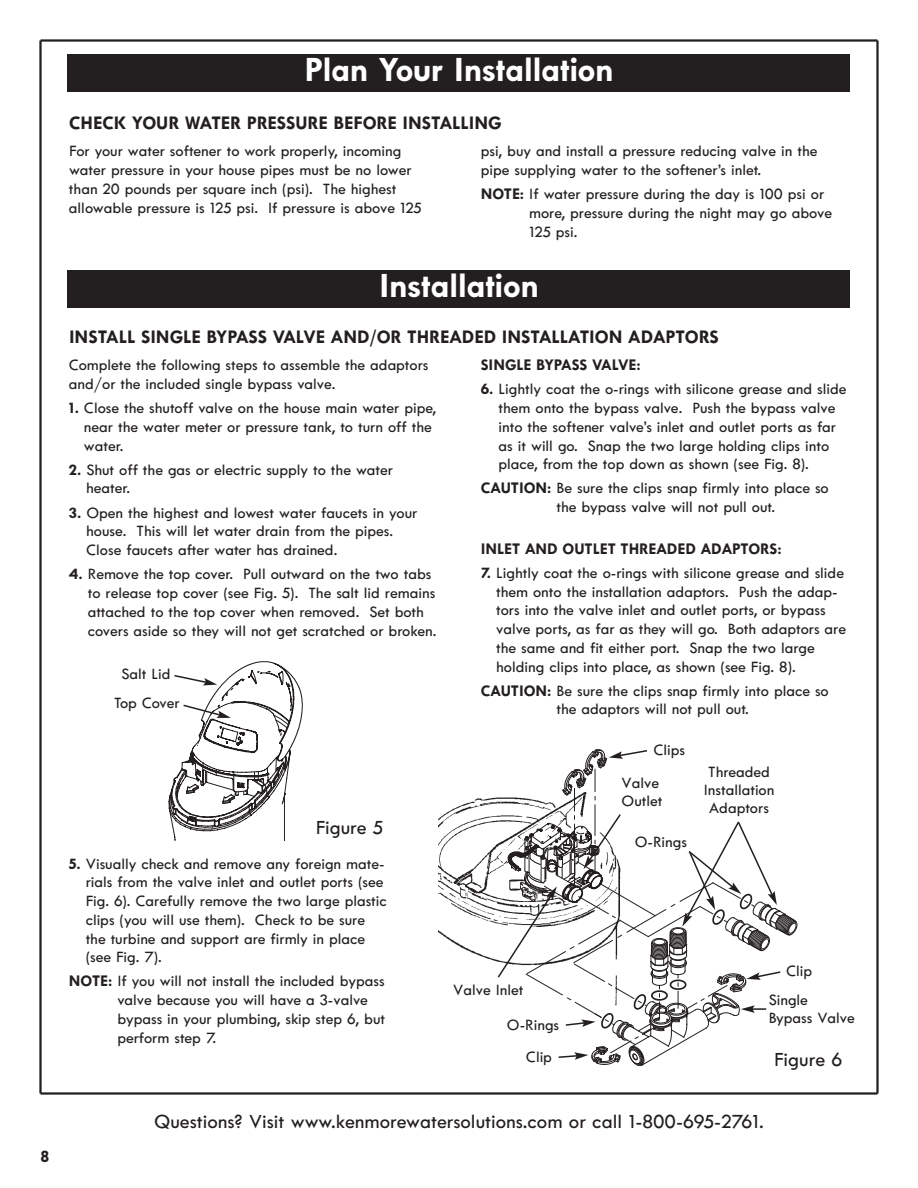
<style>
.page{position:relative;width:918px;height:1188px;background:#fff}
.page>*{position:absolute;margin:0;border:0;box-sizing:border-box;transform-origin:0 0}
.t1{font:36px "Tw Cen MT Boldfor Kenmore";color:#fff}
.t2{font:21px "Tw Cen MT Mediumfor Kenmore";color:#231f20}
.t3{font:19.5px "Tw Cen MT Boldfor Kenmore";color:#231f20}
.t4{font:18px "Tw Cen MT Boldfor Kenmore";color:#231f20}
.t5{font:16.5px/18.8px "Tw Cen MT Mediumfor Kenmore";color:#231f20}
.t6{font:16.5px "Tw Cen MT Boldfor Kenmore";color:#231f20}
.s1{font-family:"Tw Cen MT Boldfor Kenmore"}
</style>
<div class="page">
<hr style="left:40px;top:1092px;width:838px;height:3px;background:#231f20">
<hr style="left:40px;top:39px;width:838px;height:3px;background:#231f20">
<hr style="left:39px;top:40px;width:3px;height:1054px;background:#231f20">
<hr style="left:876px;top:40px;width:3px;height:1054px;background:#231f20">
<div style="left:68px;top:54px;width:782px;height:38px;background:#231f20"></div>
<div style="left:68px;top:270px;width:782px;height:38px;background:#231f20"></div>
<svg style="left:169px;top:661px;width:134px;height:179px"></svg>
<img style="left:439px;top:797px;width:57px;height:165px">
<svg style="left:496px;top:749px;width:301px;height:317px"></svg>
<p class="t4" style="left:40px;top:1145px;width:10px">8</p>
<h1 class="t1" style="left:304px;top:48px;width:311px">Plan Your Installation</h1>
<p class="t3" style="left:69px;top:111px;width:434px">CHECK YOUR WATER PRESSURE BEFORE INSTALLING</p>
<p class="t5" style="left:69px;top:141px;width:354px">For your water softener to work properly, incoming water pressure in your house pipes must be no lower than 20 pounds per square inch (psi). The highest allowable pressure is 125 psi. If pressure is above 125</p>
<p class="t5" style="left:481px;top:141px;width:338px">psi, buy and install a pressure reducing valve in the pipe supplying water to the softener’s inlet.</p>
<p class="t5" style="left:529px;top:184px;width:304px;text-indent:-48px"><span class="s1">NOTE:</span> If water pressure during the day is 100 psi or more, pressure during the night may go above<br>125 psi.</p>
<h1 class="t1" style="left:379px;top:264px;width:161px">Installation</h1>
<p class="t3" style="left:69px;top:325px;width:651px">INSTALL SINGLE BYPASS VALVE AND/OR THREADED INSTALLATION ADAPTORS</p>
<p class="t6" style="left:481px;top:355px;width:162px">SINGLE BYPASS VALVE:</p>
<p class="t5" style="left:499px;top:379px;width:349px;text-indent:-18px"><span class="s1">6.</span> Lightly coat the o-rings with silicone grease and slide them onto the bypass valve. Push the bypass valve into the softener valve’s inlet and outlet ports as far as it will go. Snap the two large holding clips into place, from the top down as shown (see Fig. 8).</p>
<p class="t5" style="left:556px;top:478px;width:274px;text-indent:-76px"><span class="s1">CAUTION:</span> Be sure the clips snap firmly into place so the bypass valve will not pull out.</p>
<p class="t6" style="left:481px;top:538px;width:302px">INLET AND OUTLET THREADED ADAPTORS:</p>
<p class="t5" style="left:496px;top:563px;width:352px;text-indent:-15px"><span class="s1">7.</span> Lightly coat the o-rings with silicone grease and slide them onto the installation adaptors. Push the adap&shy;tors into the valve inlet and outlet ports, or bypass valve ports, as far as they will go. Both adaptors are the same and fit either port. Snap the two large holding clips into place, as shown (see Fig. 8).</p>
<p class="t5" style="left:481px;top:681px;width:350px;text-align:center"><span class="s1">CAUTION:</span> Be sure the clips snap firmly into place so the adaptors will not pull out.</p>
<p class="t5" style="left:69px;top:355px;width:361px">Complete the following steps to assemble the adaptors and/or the included single bypass valve.</p>
<p class="t5" style="left:84px;top:398px;width:354px;text-indent:-15px"><span class="s1">1.</span> Close the shutoff valve on the house main water pipe, near the water meter or pressure tank, to turn off the water.</p>
<p class="t5" style="left:86px;top:460px;width:308px;text-indent:-17px"><span class="s1">2.</span> Shut off the gas or electric supply to the water heater.</p>
<p class="t5" style="left:86px;top:503px;width:333px;text-indent:-17px"><span class="s1">3.</span> Open the highest and lowest water faucets in your house. This will let water drain from the pipes.<br>Close faucets after water has drained.</p>
<p class="t5" style="left:88px;top:564px;width:350px;text-indent:-19px"><span class="s1">4.</span> Remove the top cover. Pull outward on the two tabs to release top cover (see Fig. 5). The salt lid remains attached to the top cover when removed. Set both covers aside so they will not get scratched or broken.</p>
<p class="t5" style="left:114px;top:659px;width:67px;line-height:29.2px;text-align:center">Salt Lid<br>Top Cover</p>
<p class="t2" style="left:316px;top:815px;width:69px">Figure 5</p>
<p class="t5" style="left:86px;top:853px;width:303px;text-indent:-17px"><span class="s1">5.</span> Visually check and remove any foreign mate&shy;rials from the valve inlet and outlet ports (see Fig. 6). Carefully remove the two large plastic clips (you will use them). Check to be sure the turbine and support are firmly in place (see Fig. 7).</p>
<p class="t5" style="left:117px;top:971px;width:269px;text-indent:-48px"><span class="s1">NOTE:</span> If you will not install the included bypass valve because you will have a 3-valve bypass in your plumbing, skip step 6, but perform step 7.</p>
<p class="t5" style="left:453px;top:980px;width:72px">Valve Inlet</p>
<p class="t5" style="left:507px;top:1015px;width:54px">O-Rings</p>
<p class="t5" style="left:526px;top:1047px;width:28px">Clip</p>
<p class="t5" style="left:653px;top:740px;width:33px">Clips</p>
<p class="t5" style="left:622px;top:774px;width:42px;line-height:18px">Valve<br>Outlet</p>
<p class="t5" style="left:635px;top:832px;width:54px">O-Rings</p>
<p class="t5" style="left:704px;top:762px;width:72px;line-height:18px;text-align:center">Threaded<br>Installation<br>Adaptors</p>
<p class="t5" style="left:786px;top:960px;width:28px">Clip</p>
<p class="t5" style="left:769px;top:990px;width:88px;line-height:18px">Single<br>Bypass Valve</p>
<p class="t2" style="left:774px;top:1047px;width:70px">Figure 6</p>
<p class="t2" style="left:154px;top:1109px;width:611px">Questions? Visit www.kenmorewatersolutions.com or call 1-800-695-2761.</p>
</div>
